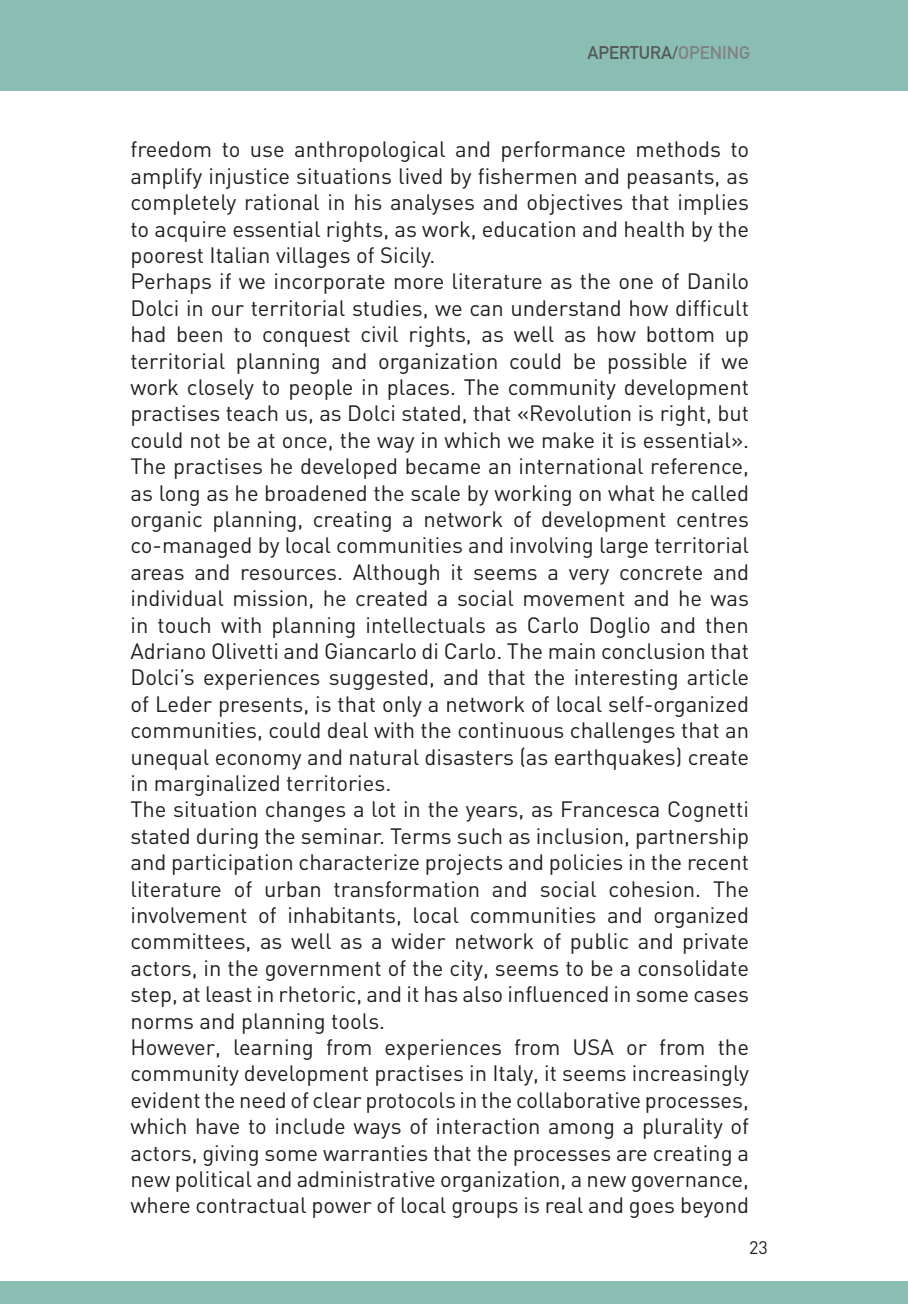
<style>
.page{position:relative;width:908px;height:1304px;background:#fff}
.page>*{position:absolute;margin:0;border:0;box-sizing:border-box;transform-origin:0 0}
.t1{font:22px/26.4px "DIN";color:#231f20;text-align:justify}
.t2{font:700 18px "DIN Alternate";color:#57585a}
.t3{font:18px "DIN";color:#231f20}
.s1{color:#808285}
</style>
<div class="page">
<div style="left:0;top:0;width:907px;height:90px;background:#8abeb2"></div>
<div style="left:0;top:1281px;width:907px;height:23px;background:#8abeb2"></div>
<p class="t2" style="left:587px;top:39px;width:164px">APERTURA/<span class="s1">OPENING</span></p>
<p class="t1" style="left:130px;top:136px;width:620px">freedom to use anthropological and performance methods to amplify injustice situations lived by fishermen and peasants, as completely rational in his analyses and objectives that implies to acquire essential rights, as work, education and health by the poorest Italian villages of Sicily.</p>
<p class="t1" style="left:130px;top:268px;width:620px">Perhaps if we incorporate more literature as the one of Danilo Dolci in our territorial studies, we can understand how difficult had been to conquest civil rights, as well as how bottom up territorial planning and organization could be possible if we work closely to people in places. The community development practises teach us, as Dolci stated, that «Revolution is right, but could not be at once, the way in which we make it is essential».<br>The practises he developed became an international reference, as long as he broadened the scale by working on what he called organic planning, creating a network of development centres co-managed by local communities and involving large territorial areas and resources. Although it seems a very concrete and individual mission, he created a social movement and he was in touch with planning intellectuals as Carlo Doglio and then Adriano Olivetti and Giancarlo di Carlo. The main conclusion that Dolci’s experiences suggested, and that the interesting article of Leder presents, is that only a network of local self-organized communities, could deal with the continuous challenges that an unequal economy and natural disasters (as earthquakes) create in marginalized territories.</p>
<p class="t1" style="left:130px;top:796px;width:620px">The situation changes a lot in the years, as Francesca Cognetti stated during the seminar. Terms such as inclusion, partnership and participation characterize projects and policies in the recent literature of urban transformation and social cohesion. The involvement of inhabitants, local communities and organized committees, as well as a wider network of public and private actors, in the government of the city, seems to be a consolidate step, at least in rhetoric, and it has also influenced in some cases norms and planning tools.</p>
<p class="t1" style="left:130px;top:1033px;width:620px">However, learning from experiences from USA or from the community development practises in Italy, it seems increasingly evident the need of clear protocols in the collaborative processes, which have to include ways of interaction among a plurality of actors, giving some warranties that the processes are creating a new political and administrative organization, a new governance, where contractual power of local groups is real and goes beyond</p>
<p class="t3" style="left:748px;top:1237px;width:20px">23</p>
</div>
